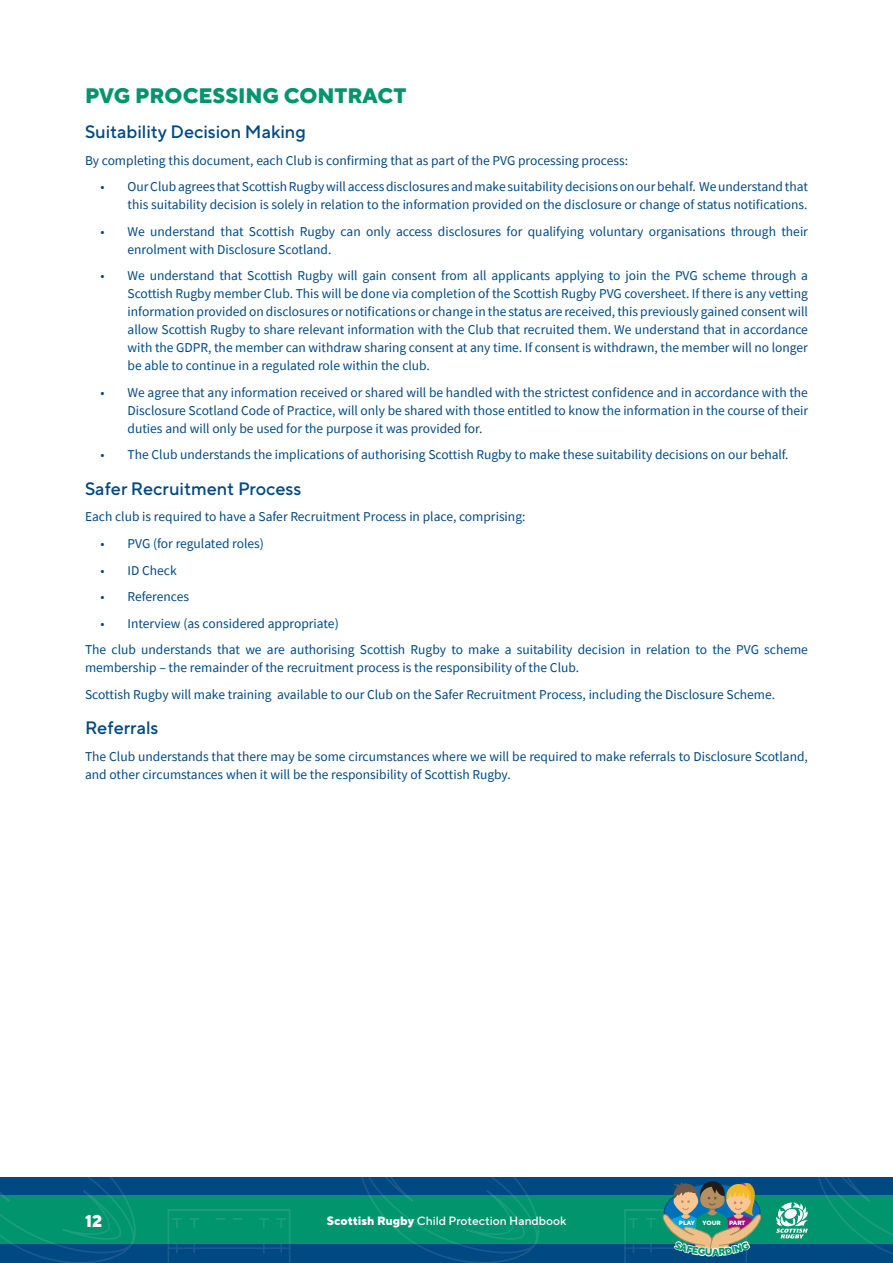
<style>
.page{position:relative;width:893px;height:1263px;background:#fff}
.page>*{position:absolute;margin:0;border:0;box-sizing:border-box;transform-origin:0 0}
.t1{font:800 21px "TT Norms Pro";color:#00956d}
.t2{font:500 18px "TT Norms Pro";color:#004983}
.t3{font:800 16.95px "TT Norms Pro";color:#fff}
.t4{font:13.5px/18px "Source Sans Pro";color:#004983}
.t5{font:500 12px "TT Norms Pro";color:#fff}
.t6{font:800 6.15px "TT Norms Pro";color:#fff}
.s1{font-weight:800}
</style>
<div class="page">
<svg style="left:0;top:1178px;width:893px;height:85px;background:#017477"></svg>
<svg style="left:776px;top:1202px;width:32px;height:36px"></svg>
<svg style="left:661px;top:1178px;width:102px;height:78px;background:#61847c"></svg>
<h1 class="t1" style="left:85px;top:80px;width:323px">PVG PROCESSING CONTRACT</h1>
<h2 class="t2" style="left:85px;top:119px;width:222px">Suitability Decision Making</h2>
<p class="t4" style="left:85px;top:151px;width:545px">By completing this document, each Club is confirming that as part of the PVG processing process:</p>
<p class="t4" style="left:101px;top:178px;width:709px;text-align:right">• Our Club agrees that Scottish Rugby will access disclosures and make suitability decisions on our behalf. We understand that this suitability decision is solely in relation to the information provided on the disclosure or change of status notifications.</p>
<p class="t4" style="left:128px;top:222px;width:682px;text-indent:-27px">• We understand that Scottish Rugby can only access disclosures for qualifying voluntary organisations through their enrolment with Disclosure Scotland.</p>
<p class="t4" style="left:128px;top:267px;width:682px;text-align:justify;text-indent:-27px">• We understand that Scottish Rugby will gain consent from all applicants applying to join the PVG scheme through a Scottish Rugby member Club. This will be done via completion of the Scottish Rugby PVG coversheet. If there is any vetting information provided on disclosures or notifications or change in the status are received, this previously gained consent will allow Scottish Rugby to share relevant information with the Club that recruited them. We understand that in accordance with the GDPR, the member can withdraw sharing consent at any time. If consent is withdrawn, the member will no longer be able to continue in a regulated role within the club.</p>
<p class="t4" style="left:128px;top:383px;width:682px;text-align:justify;text-indent:-27px">• We agree that any information received or shared will be handled with the strictest confidence and in accordance with the Disclosure Scotland Code of Practice, will only be shared with those entitled to know the information in the course of their duties and will only be used for the purpose it was provided for.</p>
<p class="t4" style="left:101px;top:446px;width:689px">• The Club understands the implications of authorising Scottish Rugby to make these suitability decisions on our behalf.</p>
<h2 class="t2" style="left:85px;top:475px;width:218px">Safer Recruitment Process</h2>
<p class="t4" style="left:85px;top:508px;width:442px">Each club is required to have a Safer Recruitment Process in place, comprising:</p>
<p class="t4" style="left:101px;top:534px;width:165px">• PVG (for regulated roles)</p>
<p class="t4" style="left:101px;top:561px;width:78px">• ID Check</p>
<p class="t4" style="left:101px;top:587px;width:90px">• References</p>
<p class="t4" style="left:85px;top:610px;width:724px;line-height:26.5px;text-indent:16px">• Interview (as considered appropriate)<br>The club understands that we are authorising Scottish Rugby to make a suitability decision in relation to the PVG scheme</p>
<p class="t4" style="left:85px;top:654px;width:692px;line-height:26.5px">membership – the remainder of the recruitment process is the responsibility of the Club.<br>Scottish Rugby will make training available to our Club on the Safer Recruitment Process, including the Disclosure Scheme.</p>
<h2 class="t2" style="left:85px;top:715px;width:75px">Referrals</h2>
<p class="t4" style="left:85px;top:747px;width:724px">The Club understands that there may be some circumstances where we will be required to make referrals to Disclosure Scotland, and other circumstances when it will be the responsibility of Scottish Rugby.</p>
<p class="t3" style="left:85px;top:1208px;width:19px">12</p>
<p class="t5" style="left:327px;top:1212px;width:241px"><span class="s1">Scottish Rugby</span> Child Protection Handbook</p>
<p class="t6" style="left:679px;top:1218px;width:17px">PLAY</p>
<p class="t6" style="left:703px;top:1218px;width:20px">YOUR</p>
<p class="t6" style="left:729px;top:1218px;width:18px">PART</p>
</div>
